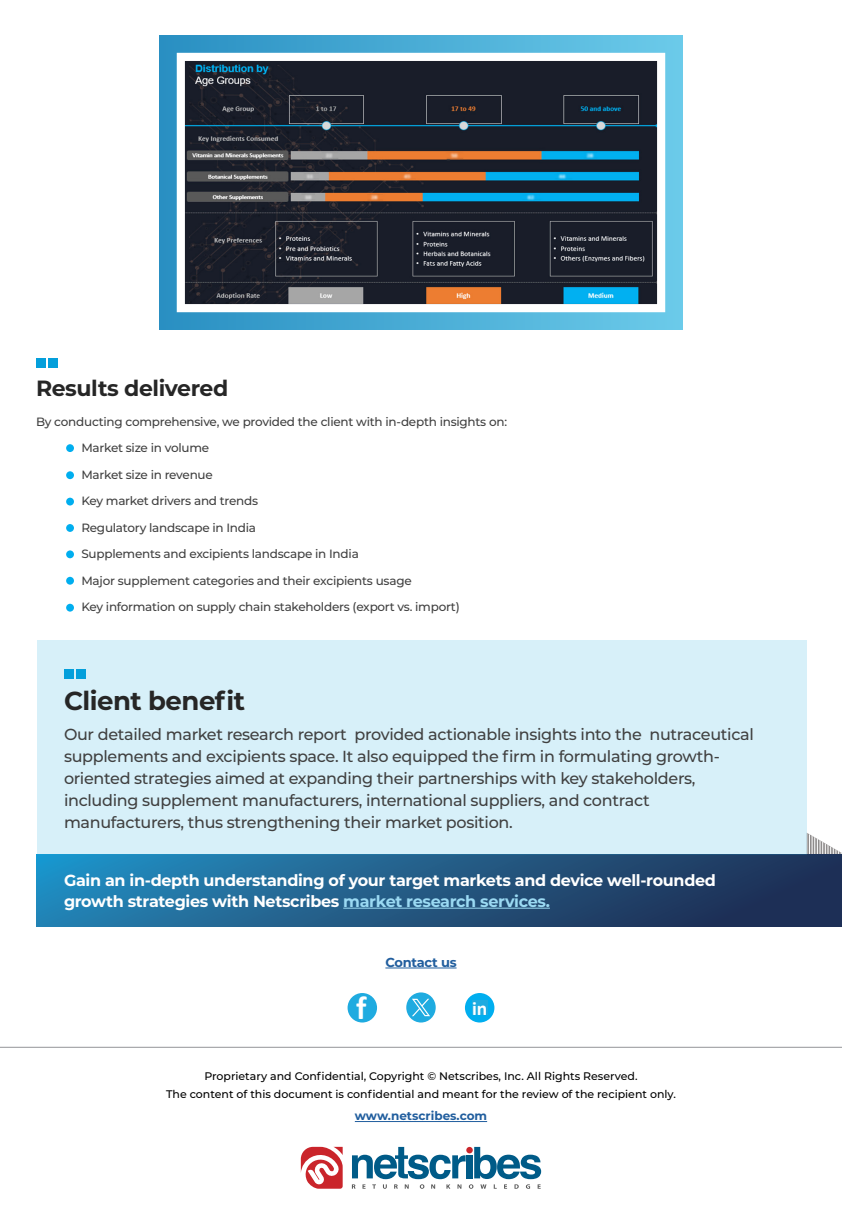
<style>
.page{position:relative;width:842px;height:1223px;background:#fff}
.page>*{position:absolute;margin:0;border:0;box-sizing:border-box;transform-origin:0 0}
.t1{font:700 33px "Calibri";color:#fff}
.t2{font:700 26px "Montserrat";letter-spacing:-.02em;color:#262626}
.t3{font:700 22px "Montserrat";letter-spacing:-.02em;color:#262626}
.t4{font:700 19.5px "Calibri";color:#fff}
.t5{font:500 16px/22px "Montserrat";letter-spacing:-.02em;color:#404040}
.t6{font:700 16px/21px "Montserrat";letter-spacing:-.02em;color:#fff}
.t7{font:700 13px "Montserrat";letter-spacing:-.02em;color:#215e9e}
.t8{font:500 12px "Montserrat";letter-spacing:-.02em;color:#404040}
.t9{font:700 12px "Montserrat";color:#215e9e}
.t10{font:500 11px/18px "Montserrat";color:#000;text-align:center}
.s1{color:#9bdaf3}
</style>
<div class="page">
<div style="left:36px;top:358px;width:10px;height:10px;background:#049fdb"></div>
<div style="left:48px;top:358px;width:10px;height:10px;background:#049fdb"></div>
<svg style="left:159px;top:36px;width:523px;height:293px;background:#4cadd6"></svg>
<img style="left:186px;top:62px;width:470px;height:241px">
<div style="left:177px;top:53px;width:488px;height:259px;border:8px solid #fff"></div>
<div style="left:66px;top:444px;width:8px;height:8px;background:#00aeef;border-radius:50%"></div>
<div style="left:66px;top:471px;width:8px;height:8px;background:#00aeef;border-radius:50%"></div>
<div style="left:66px;top:497px;width:8px;height:8px;background:#00aeef;border-radius:50%"></div>
<div style="left:66px;top:524px;width:8px;height:8px;background:#00aeef;border-radius:50%"></div>
<div style="left:66px;top:550px;width:8px;height:8px;background:#00aeef;border-radius:50%"></div>
<div style="left:66px;top:576px;width:8px;height:8px;background:#00aeef;border-radius:50%"></div>
<div style="left:66px;top:603px;width:8px;height:8px;background:#00aeef;border-radius:50%"></div>
<svg style="left:808px;top:833px;width:33px;height:21px"></svg>
<hr style="left:809px;top:832px;width:1px;height:37px;background:#fff">
<hr style="left:812px;top:832px;width:1px;height:37px;background:#fff">
<hr style="left:814px;top:832px;width:1px;height:37px;background:#fff">
<hr style="left:817px;top:832px;width:1px;height:37px;background:#fff">
<hr style="left:820px;top:832px;width:1px;height:37px;background:#fff">
<hr style="left:822px;top:832px;width:1px;height:37px;background:#fff">
<hr style="left:825px;top:832px;width:1px;height:37px;background:#fff">
<hr style="left:828px;top:832px;width:1px;height:37px;background:#fff">
<hr style="left:830px;top:832px;width:1px;height:37px;background:#fff">
<hr style="left:838px;top:832px;width:1px;height:37px;background:#fff">
<hr style="left:836px;top:832px;width:1px;height:37px;background:#fff">
<hr style="left:833px;top:832px;width:1px;height:37px;background:#fff">
<hr style="left:355px;top:1120px;width:132px;height:1px;background:#215e9e">
<svg style="left:301px;top:1146px;width:42px;height:42px"></svg>
<svg style="left:352px;top:1146px;width:189px;height:42px"></svg>
<svg style="left:466px;top:1146px;width:7px;height:7px"></svg>
<hr style="left:0;top:1046px;width:842px;height:1px;background:#939598">
<div style="left:37px;top:854px;width:805px;height:71px;background:linear-gradient(to right,#248bbc,#20294e)"></div>
<hr style="left:343px;top:907px;width:207px;height:1px;background:#9bdaf3">
<div style="left:37px;top:640px;width:770px;height:214px;background:#d7f0f9"></div>
<div style="left:64px;top:668px;width:10px;height:10px;background:#049fdb"></div>
<div style="left:76px;top:668px;width:10px;height:10px;background:#049fdb"></div>
<div style="left:348px;top:992px;width:29px;height:30px;background:#1fabe0;border-radius:50%"></div>
<svg style="left:465px;top:992px;width:29px;height:30px"></svg>
<div style="left:472px;top:1000px;width:15px;height:14px;background:#1fabe0"></div>
<svg style="left:406px;top:992px;width:30px;height:30px"></svg>
<svg style="left:412px;top:998px;width:18px;height:17px"></svg>
<hr style="left:385px;top:967px;width:72px;height:1px;background:#215e9e">
<h3 class="t3" style="left:36px;top:372px;width:194px">Results delivered</h3>
<p class="t8" style="left:446px;top:152px;width:6px">-</p>
<p class="t8" style="left:36px;top:413px;width:473px">By conducting comprehensive, we provided the client with in-depth insights on:</p>
<p class="t8" style="left:81px;top:439px;width:129px">Market size in volume</p>
<p class="t8" style="left:81px;top:466px;width:133px">Market size in revenue</p>
<p class="t8" style="left:81px;top:492px;width:178px">Key market drivers and trends</p>
<p class="t8" style="left:81px;top:519px;width:176px">Regulatory landscape in India</p>
<p class="t8" style="left:81px;top:545px;width:279px">Supplements and excipients landscape in India</p>
<p class="t8" style="left:81px;top:572px;width:332px">Major supplement categories and their excipients usage</p>
<p class="t8" style="left:81px;top:598px;width:380px">Key information on supply chain stakeholders (export vs. import)</p>
<h2 class="t2" style="left:64px;top:681px;width:183px">Client benefit</h2>
<p class="t5" style="left:64px;top:722px;width:691px">Our detailed market research report provided actionable insights into the nutraceutical supplements and excipients space. It also equipped the firm in formulating growth&shy;oriented strategies aimed at expanding their partnerships with key stakeholders, including supplement manufacturers, international suppliers, and contract manufacturers, thus strengthening their market position.</p>
<p class="t6" style="left:64px;top:868px;width:653px">Gain an in-depth understanding of your target markets and device well-rounded growth strategies with Netscribes <span class="s1">market research services.</span></p>
<p class="t7" style="left:385px;top:952px;width:73px">Contact us</p>
<h1 class="t1" style="left:356px;top:984px;width:12px">f</h1>
<p class="t4" style="left:472px;top:994px;width:17px">in</p>
<p class="t10" style="left:166px;top:1066px;width:511px">Proprietary and Confidential, Copyright © Netscribes, Inc. All Rights Reserved.<br>The content of this document is confidential and meant for the review of the recipient only.</p>
<p class="t9" style="left:355px;top:1107px;width:134px">www.netscribes.com</p>
</div>
